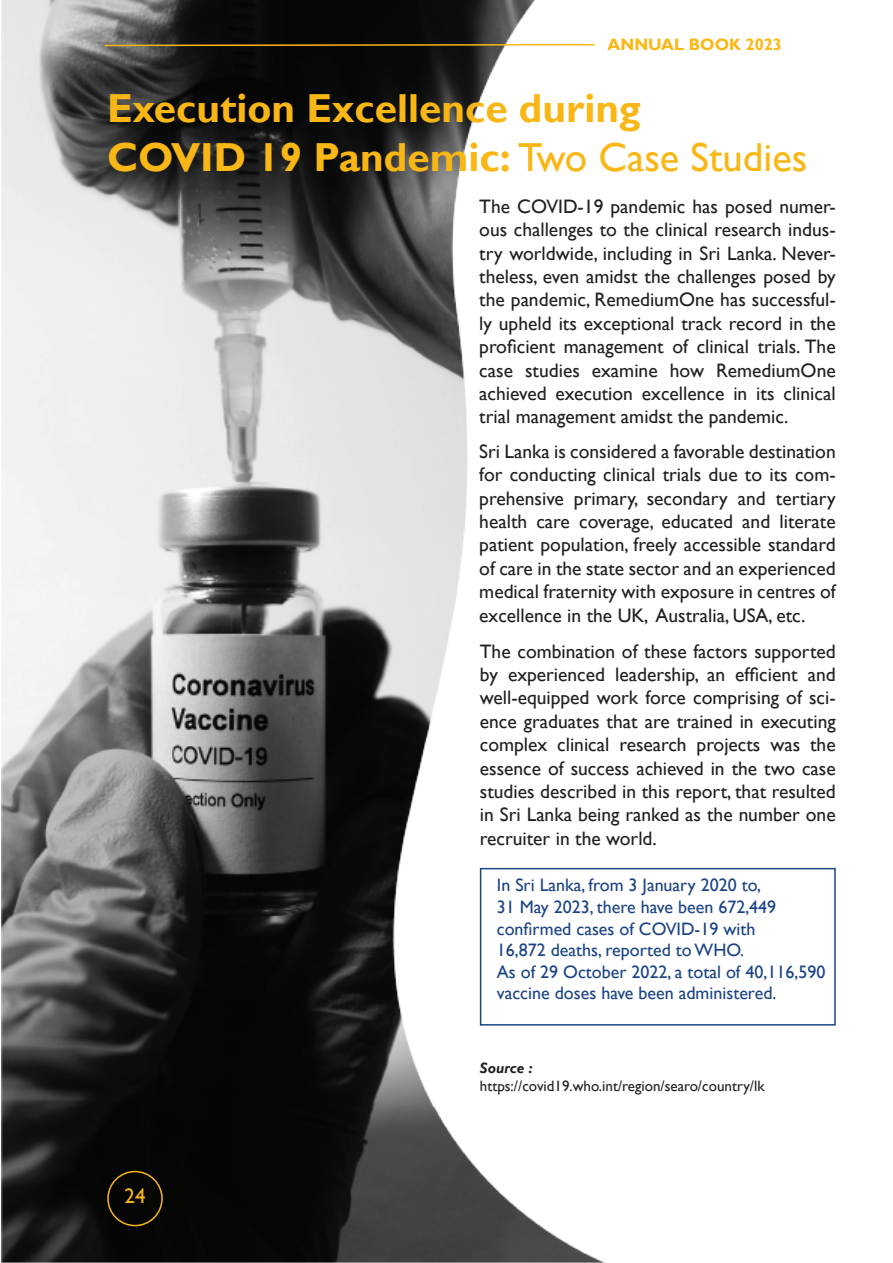
<style>
.page{position:relative;width:893px;height:1263px;background:#fff}
.page>*{position:absolute;margin:0;border:0;box-sizing:border-box;transform-origin:0 0}
.t1{font:700 40.5px/48.6px "Gill Sans";color:#f9b716}
.t2{font:21px "Gill Sans";color:#f9b716}
.t3{font:19.5px/23.4px "Gill Sans";color:#231f20;text-align:justify}
.t4{font:18px/21.6px "Gill Sans";color:#1b4385}
.t5{font:700 16.5px "Gill Sans";color:#fbb715}
.t6{font:15px "Gill Sans";color:#231f20}
.t7{font:italic 700 15px "Gill Sans";color:#231f20}
.s1{font-weight:400}
</style>
<div class="page">
<img style="left:1px;top:0;width:711px;height:1263px">
<div style="left:480px;top:868px;width:356px;height:157px;border:2px solid #1b4385"></div>
<svg style="left:103px;top:43px;width:493px;height:4px;background:#887033"></svg>
<div style="left:107px;top:1171px;width:56px;height:55px;border:2px solid #f9b716;border-radius:50%"></div>
<p class="t5" style="left:608px;top:34px;width:176px">ANNUAL BOOK 2023</p>
<h1 class="t1" style="left:107px;top:86px;width:702px">Execution Excellence during<br>COVID 19 Pandemic: <span class="s1">Two Case Studies</span></h1>
<p class="t3" style="left:479px;top:195px;width:358px">The COVID-19 pandemic has posed numer&shy;ous challenges to the clinical research indus&shy;try worldwide, including in Sri Lanka. Never&shy;theless, even amidst the challenges posed by the pandemic, RemediumOne has successful&shy;ly upheld its exceptional track record in the proficient management of clinical trials. The case studies examine how RemediumOne achieved execution excellence in its clinical trial management amidst the pandemic.</p>
<p class="t3" style="left:479px;top:440px;width:358px">Sri Lanka is considered a favorable destination for conducting clinical trials due to its com&shy;prehensive primary, secondary and tertiary health care coverage, educated and literate patient population, freely accessible standard of care in the state sector and an experienced medical fraternity with exposure in centres of excellence in the UK, Australia, USA, etc.</p>
<p class="t3" style="left:480px;top:640px;width:357px">The combination of these factors supported by experienced leadership, an efficient and well-equipped work force comprising of sci&shy;ence graduates that are trained in executing complex clinical research projects was the essence of success achieved in the two case studies described in this report, that resulted in Sri Lanka being ranked as the number one recruiter in the world.</p>
<p class="t4" style="left:497px;top:875px;width:330px">In Sri Lanka, from 3 January 2020 to,<br>31 May 2023, there have been 672,449 confirmed cases of COVID-19 with<br>16,872 deaths, reported to WHO.<br>As of 29 October 2022, a total of 40,116,590 vaccine doses have been administered.</p>
<p class="t2" style="left:124px;top:1183px;width:22px">24</p>
<p class="t7" style="left:480px;top:1059px;width:54px">Source :</p>
<p class="t6" style="left:480px;top:1077px;width:286px">https://covid19.who.int/region/searo/country/lk</p>
</div>
